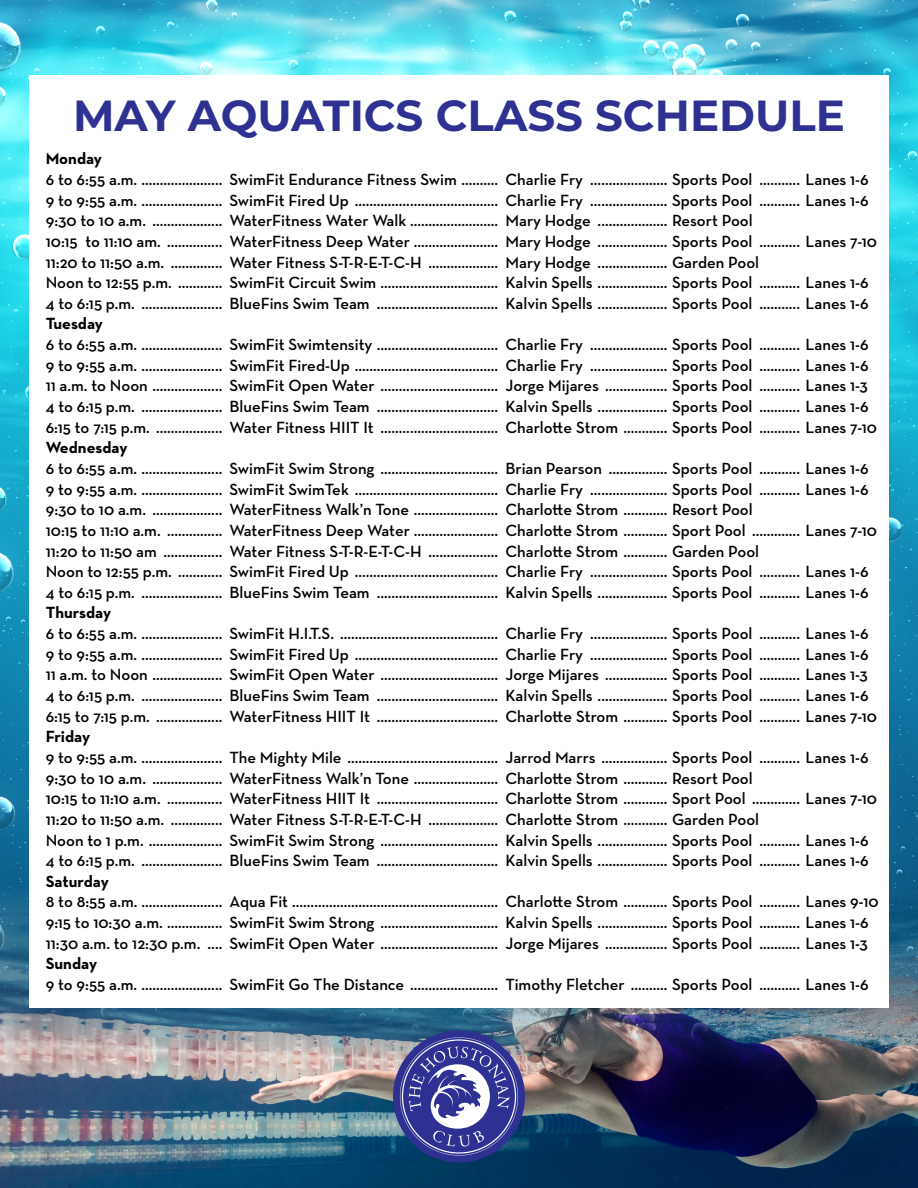
<style>
.page{position:relative;width:918px;height:1188px;background:#fff}
.page>*{position:absolute;margin:0;border:0;box-sizing:border-box;transform-origin:0 0}
.t1{font:700 43.5px "Montserrat";color:#2e3192}
.t2{font:600 16.5px "Neutraface Text";color:#000}
.t3{font:700 16.5px "Neutraface Text";color:#000}
</style>
<div class="page">
<img style="left:0;top:0;width:918px;height:841px">
<img style="left:0;top:841px;width:918px;height:347px">
<div style="left:29px;top:75px;width:860px;height:933px;background:#fff"></div>
<div style="left:393px;top:1030px;width:132px;height:132px;background:#2e3192;border-radius:50%"></div>
<svg style="left:400px;top:1037px;width:118px;height:119px"></svg>
<p class="t1" style="left:73px;top:84px;width:773px">MAY AQUATICS CLASS SCHEDULE</p>
<p class="t3" style="left:46px;top:148px;width:58px">Monday</p>
<p class="t2" style="left:46px;top:169px;width:825px">6 to 6:55 a.m. ...................... SwimFit Endurance Fitness Swim .......... Charlie Fry ..................... Sports Pool ........... Lanes 1-6</p>
<p class="t2" style="left:46px;top:190px;width:825px">9 to 9:55 a.m. ...................... SwimFit Fired Up ....................................... Charlie Fry ..................... Sports Pool ........... Lanes 1-6</p>
<p class="t2" style="left:46px;top:210px;width:709px">9:30 to 10 a.m. ................... WaterFitness Water Walk ........................ Mary Hodge ................... Resort Pool</p>
<p class="t2" style="left:46px;top:231px;width:833px">10:15 to 11:10 am. ............... WaterFitness Deep Water ....................... Mary Hodge ................... Sports Pool ........... Lanes 7-10</p>
<p class="t2" style="left:46px;top:252px;width:715px">11:20 to 11:50 a.m. .............. Water Fitness S-T-R-E-T-C-H ................... Mary Hodge ................... Garden Pool</p>
<p class="t2" style="left:46px;top:272px;width:825px">Noon to 12:55 p.m. ............ SwimFit Circuit Swim ................................ Kalvin Spells ................... Sports Pool ........... Lanes 1-6</p>
<p class="t2" style="left:46px;top:293px;width:825px">4 to 6:15 p.m. ...................... BlueFins Swim Team ................................. Kalvin Spells ................... Sports Pool ........... Lanes 1-6</p>
<p class="t3" style="left:46px;top:313px;width:59px">Tuesday</p>
<p class="t2" style="left:46px;top:334px;width:825px">6 to 6:55 a.m. ...................... SwimFit Swimtensity ................................. Charlie Fry ..................... Sports Pool ........... Lanes 1-6</p>
<p class="t2" style="left:46px;top:355px;width:825px">9 to 9:55 a.m. ...................... SwimFit Fired-Up ....................................... Charlie Fry ..................... Sports Pool ........... Lanes 1-6</p>
<p class="t2" style="left:46px;top:375px;width:824px">11 a.m. to Noon ................... SwimFit Open Water ................................ Jorge Mijares ................. Sports Pool ........... Lanes 1-3</p>
<p class="t2" style="left:46px;top:396px;width:825px">4 to 6:15 p.m. ...................... BlueFins Swim Team ................................. Kalvin Spells ................... Sports Pool ........... Lanes 1-6</p>
<p class="t2" style="left:46px;top:417px;width:833px">6:15 to 7:15 p.m. .................. Water Fitness HIIT It ................................ Charlotte Strom ............ Sports Pool ........... Lanes 7-10</p>
<p class="t3" style="left:46px;top:437px;width:83px">Wednesday</p>
<p class="t2" style="left:46px;top:458px;width:825px">6 to 6:55 a.m. ...................... SwimFit Swim Strong ................................ Brian Pearson ................ Sports Pool ........... Lanes 1-6</p>
<p class="t2" style="left:46px;top:479px;width:825px">9 to 9:55 a.m. ...................... SwimFit SwimTek ....................................... Charlie Fry ..................... Sports Pool ........... Lanes 1-6</p>
<p class="t2" style="left:46px;top:499px;width:709px">9:30 to 10 a.m. ................... WaterFitness Walk’n Tone ....................... Charlotte Strom ............ Resort Pool</p>
<p class="t2" style="left:46px;top:520px;width:833px">10:15 to 11:10 a.m. ............... WaterFitness Deep Water ....................... Charlotte Strom ............ Sport Pool ............. Lanes 7-10</p>
<p class="t2" style="left:46px;top:541px;width:715px">11:20 to 11:50 am ................ Water Fitness S-T-R-E-T-C-H ................... Charlotte Strom ............ Garden Pool</p>
<p class="t2" style="left:46px;top:561px;width:825px">Noon to 12:55 p.m. ............ SwimFit Fired Up ....................................... Charlie Fry ..................... Sports Pool ........... Lanes 1-6</p>
<p class="t2" style="left:46px;top:582px;width:825px">4 to 6:15 p.m. ...................... BlueFins Swim Team ................................. Kalvin Spells ................... Sports Pool ........... Lanes 1-6</p>
<p class="t3" style="left:46px;top:602px;width:67px">Thursday</p>
<p class="t2" style="left:46px;top:623px;width:825px">6 to 6:55 a.m. ...................... SwimFit H.I.T.S. ........................................... Charlie Fry ..................... Sports Pool ........... Lanes 1-6</p>
<p class="t2" style="left:46px;top:644px;width:825px">9 to 9:55 a.m. ...................... SwimFit Fired Up ....................................... Charlie Fry ..................... Sports Pool ........... Lanes 1-6</p>
<p class="t2" style="left:46px;top:664px;width:824px">11 a.m. to Noon ................... SwimFit Open Water ................................ Jorge Mijares ................. Sports Pool ........... Lanes 1-3</p>
<p class="t2" style="left:46px;top:685px;width:825px">4 to 6:15 p.m. ...................... BlueFins Swim Team ................................. Kalvin Spells ................... Sports Pool ........... Lanes 1-6</p>
<p class="t2" style="left:46px;top:706px;width:833px">6:15 to 7:15 p.m. .................. WaterFitness HIIT It ................................. Charlotte Strom ............ Sports Pool ........... Lanes 7-10</p>
<p class="t3" style="left:46px;top:726px;width:46px">Friday</p>
<p class="t2" style="left:46px;top:747px;width:825px">9 to 9:55 a.m. ...................... The Mighty Mile ......................................... Jarrod Marrs .................. Sports Pool ........... Lanes 1-6</p>
<p class="t2" style="left:46px;top:768px;width:709px">9:30 to 10 a.m. ................... WaterFitness Walk’n Tone ....................... Charlotte Strom ............ Resort Pool</p>
<p class="t2" style="left:46px;top:788px;width:833px">10:15 to 11:10 a.m. ............... WaterFitness HIIT It ................................. Charlotte Strom ............ Sport Pool ............. Lanes 7-10</p>
<p class="t2" style="left:46px;top:809px;width:715px">11:20 to 11:50 a.m. .............. Water Fitness S-T-R-E-T-C-H ................... Charlotte Strom ............ Garden Pool</p>
<p class="t2" style="left:46px;top:830px;width:825px">Noon to 1 p.m. .................... SwimFit Swim Strong ................................ Kalvin Spells ................... Sports Pool ........... Lanes 1-6</p>
<p class="t2" style="left:46px;top:850px;width:825px">4 to 6:15 p.m. ...................... BlueFins Swim Team ................................. Kalvin Spells ................... Sports Pool ........... Lanes 1-6</p>
<p class="t3" style="left:46px;top:871px;width:65px">Saturday</p>
<p class="t2" style="left:46px;top:891px;width:834px">8 to 8:55 a.m. ...................... Aqua Fit ........................................................ Charlotte Strom ............ Sports Pool ........... Lanes 9-10</p>
<p class="t2" style="left:46px;top:912px;width:825px">9:15 to 10:30 a.m. ............... SwimFit Swim Strong ................................ Kalvin Spells ................... Sports Pool ........... Lanes 1-6</p>
<p class="t2" style="left:46px;top:933px;width:824px">11:30 a.m. to 12:30 p.m. .... SwimFit Open Water ................................ Jorge Mijares ................. Sports Pool ........... Lanes 1-3</p>
<p class="t3" style="left:46px;top:953px;width:53px">Sunday</p>
<p class="t2" style="left:46px;top:974px;width:825px">9 to 9:55 a.m. ...................... SwimFit Go The Distance ........................ Timothy Fletcher .......... Sports Pool ........... Lanes 1-6</p>
</div>
